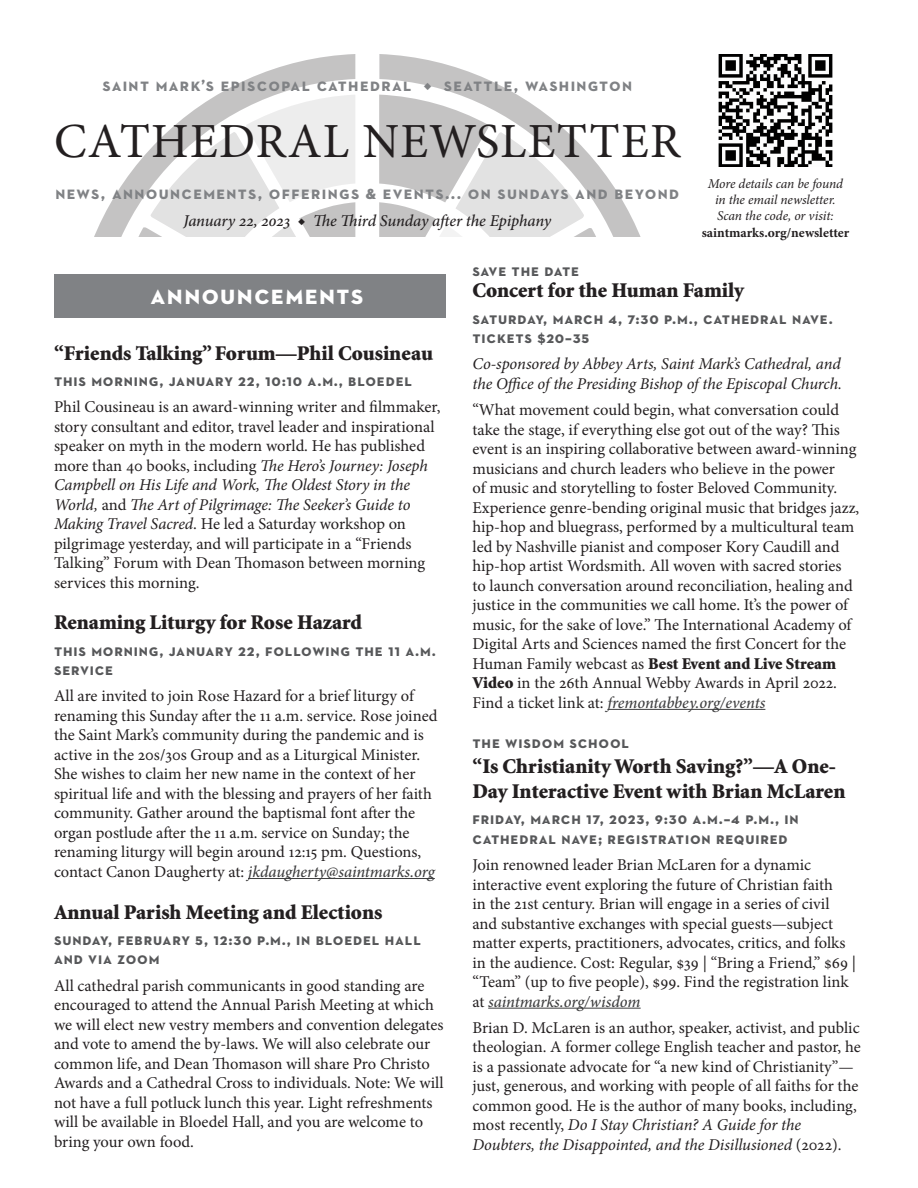
<style>
.page{position:relative;width:918px;height:1188px;background:#fff}
.page>*{position:absolute;margin:0;border:0;box-sizing:border-box;transform-origin:0 0}
.t1{font:49.05px "Minion Pro";letter-spacing:.025em;color:#231f20}
.t2{font:900 21px/25.2px "Minion Std";color:#231f20}
.t3{font:21px "Neutraface 2 Display Titling";letter-spacing:.1em;color:#fff}
.t4{font:700 18px "Neutraface 2 Text";letter-spacing:.075em;color:#808285}
.t5{font:16.5px/19.5px "Minion Pro";color:#231f20}
.t6{font:700 16.5px/19.5px "Neutraface 2 Text";letter-spacing:.05em;color:#57585a}
.t7{font:italic 16.5px/19.5px "Minion Pro";letter-spacing:-.01em;color:#231f20}
.BODY_COPY{font:italic 500 16.5px "Minion Pro";letter-spacing:-.01em;color:#231f20}
.t8{font:italic 13.5px/16.2px "Minion Pro";letter-spacing:-.005em;color:#231f20;text-align:center}
.s1{font-family:"Minion Pro"}
.s2{font-family:"Neutraface 2 Display Titling";font-weight:400;font-size:15px}
.s3{font-weight:700;font-style:normal}
.s4{font-style:italic}
.s5{font-weight:500;font-style:italic;color:#3e3e3f}
.s6{font-family:"Minion Std";font-weight:900}
</style>
<div class="page">
<svg style="left:379px;top:54px;width:262px;height:183px"></svg>
<svg style="left:94px;top:54px;width:261px;height:183px"></svg>
<img style="left:719px;top:54px;width:113px;height:113px">
<hr style="left:607px;top:709px;width:158px;height:1px;background:#3e3e3f">
<hr style="left:488px;top:1008px;width:153px;height:1px;background:#3e3e3f">
<hr style="left:248px;top:878px;width:187px;height:1px;background:#3e3e3f">
<div style="left:54px;top:274px;width:392px;height:44px;background:#808285"></div>
<p class="t4" style="left:102px;top:73px;width:531px">saint mark’s episcopal cathedral <span class="s1">◆</span> seattle, washington</p>
<p class="t1" style="left:54px;top:108px;width:628px">CATHEDRAL NEWSLETTER</p>
<p class="t4" style="left:55px;top:182px;width:625px">news, announcements, offerings <span class="s2">&amp;</span> events... on sundays and beyond</p>
<p class="t8" style="left:702px;top:176px;width:149px">More details can be found in the email newsletter.<br>Scan the code, or visit: <span class="s3">saintmarks.org/newsletter</span></p>
<p class="BODY_COPY" style="left:183px;top:209px;width:369px">January 22, 2023 ◆ The Third Sunday after the Epiphany</p>
<p class="t3" style="left:151px;top:284px;width:214px">ANNOUNCEMENTS</p>
<p class="t2" style="left:54px;top:341px;width:381px">“Friends Talking” Forum—Phil Cousineau</p>
<p class="t6" style="left:54px;top:370px;width:360px">this morning, january 22, 10:10 a.m., bloedel</p>
<p class="t5" style="left:54px;top:397px;width:388px">Phil Cousineau is an award-winning writer and filmmaker, story consultant and editor, travel leader and inspirational speaker on myth in the modern world. He has published more than 40 books, including <span class="s4">The Hero’s Journey: Joseph Campbell on His Life and Work, The Oldest Story in the World,</span> and <span class="s4">The Art ofPilgrimage: The Seeker’s Guide to Making Travel Sacred</span>. He led a Saturday workshop on pilgrimage yesterday, and will participate in a “Friends Talking” Forum with Dean Thomason between morning services this morning.</p>
<p class="t2" style="left:54px;top:611px;width:310px">Renaming Liturgy for Rose Hazard</p>
<p class="t6" style="left:54px;top:640px;width:383px">this morning, january 22, following the 11 a.m. service</p>
<p class="t5" style="left:54px;top:686px;width:385px">All are invited to join Rose Hazard for a brief liturgy of renaming this Sunday after the 11 a.m. service. Rose joined the Saint Mark’s community during the pandemic and is active in the 20s/30s Group and as a Liturgical Minister.<br>She wishes to claim her new name in the context of her spiritual life and with the blessing and prayers of her faith community. Gather around the baptismal font after the organ postlude after the 11 a.m. service on Sunday; the renaming liturgy will begin around 12:15 pm. Questions, contact Canon Daugherty at: <span class="s5">jkdaugherty@saintmarks.org</span></p>
<p class="t2" style="left:54px;top:900px;width:330px">Annual Parish Meeting and Elections</p>
<p class="t6" style="left:54px;top:929px;width:368px">sunday, february 5, 12:30 p.m., in bloedel hall and via zoom</p>
<p class="t5" style="left:54px;top:976px;width:391px">All cathedral parish communicants in good standing are encouraged to attend the Annual Parish Meeting at which we will elect new vestry members and convention delegates and vote to amend the by-laws. We will also celebrate our common life, and Dean Thomason will share Pro Christo Awards and a Cathedral Cross to individuals. Note: We will not have a full potluck lunch this year. Light refreshments will be available in Bloedel Hall, and you are welcome to bring your own food.</p>
<p class="t6" style="left:472px;top:261px;width:108px">save the date</p>
<p class="t2" style="left:472px;top:279px;width:273px">Concert for the Human Family</p>
<p class="t6" style="left:472px;top:308px;width:362px">saturday, march 4, 7:30 p.m., cathedral nave. tickets $20–35</p>
<p class="t7" style="left:472px;top:354px;width:371px">Co-sponsored by Abbey Arts, Saint Mark’s Cathedral, and the Office ofthe Presiding Bishop ofthe Episcopal Church.</p>
<p class="t5" style="left:472px;top:400px;width:388px">“What movement could begin, what conversation could take the stage, if everything else got out of the way? This event is an inspiring collaborative between award-winning musicians and church leaders who believe in the power<br>of music and storytelling to foster Beloved Community.<br>Experience genre-bending original music that bridges jazz, hip-hop and bluegrass, performed by a multicultural team led by Nashville pianist and composer Kory Caudill and hip-hop artist Wordsmith. All woven with sacred stories<br>to launch conversation around reconciliation, healing and justice in the communities we call home. It’s the power of music, for the sake of love.” The International Academy of Digital Arts and Sciences named the first Concert for the Human Family webcast as <span class="s6">Best Event and Live Stream Video</span> in the 26th Annual Webby Awards in April 2022.<br>Find a ticket link at: <span class="s5">fremontabbey.org/events</span></p>
<p class="t6" style="left:472px;top:732px;width:158px">the wisdom school</p>
<p class="t2" style="left:472px;top:754px;width:375px">“Is Christianity Worth Saving?”—A One-<br>Day Interactive Event with Brian McLaren</p>
<p class="t6" style="left:472px;top:809px;width:328px">friday, march 17, 2023, 9:30 a.m.–4 p.m., in cathedral nave; registration required</p>
<p class="t5" style="left:472px;top:855px;width:385px">Join renowned leader Brian McLaren for a dynamic interactive event exploring the future of Christian faith<br>in the 21st century. Brian will engage in a series of civil and substantive exchanges with special guests—subject matter experts, practitioners, advocates, critics, and folks in the audience. Cost: Regular, $39 | “Bring a Friend,” $69 | “Team” (up to five people), $99. Find the registration link at <span class="s5">saintmarks.org/wisdom</span></p>
<p class="t5" style="left:472px;top:1018px;width:390px">Brian D. McLaren is an author, speaker, activist, and public theologian. A former college English teacher and pastor, he is a passionate advocate for “a new kind of Christianity”— just, generous, and working with people of all faiths for the common good. He is the author of many books, including, most recently, <span class="s4">Do I Stay Christian? A Guide for the Doubters, the Disappointed, and the Disillusioned</span> (2022).</p>
</div>
